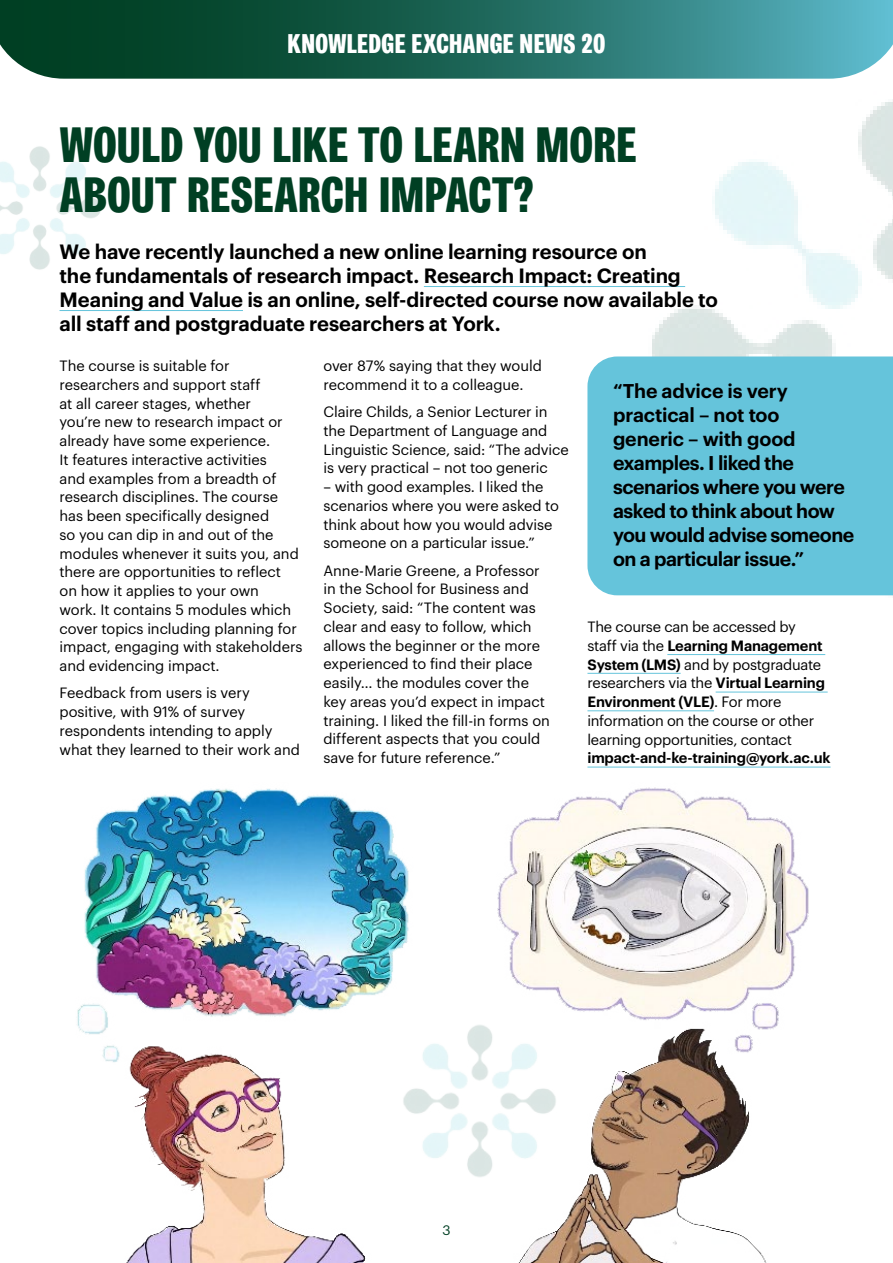
<style>
.page{position:relative;width:893px;height:1263px;background:#fff}
.page>*{position:absolute;margin:0;border:0;box-sizing:border-box;transform-origin:0 0}
.t1{font:600 condensed 49.5px/49.5px "York Grot";letter-spacing:-.015em;color:#003f23}
.t2{font:600 condensed 27px "York Grot";letter-spacing:-.01em;color:#fff}
.Intro{font:600 20.25px/24px "Graphik";letter-spacing:-.005em;color:#000}
.body{font:600 19.5px/24px "Graphik";letter-spacing:-.025em;color:#000}
.body-2{font:14.7px/18.8px "Graphik";letter-spacing:-.005em;color:#000}
.t3{font:13.5px "Graphik";color:#003f23}
.s1{font-weight:600}
</style>
<div class="page">
<svg style="left:0;top:0;width:893px;height:79px;background:#266e63"></svg>
<img style="left:0;top:146px;width:101px;height:124px">
<img style="left:644px;top:99px;width:249px;height:497px">
<img style="left:77px;top:787px;width:732px;height:476px">
<hr style="left:424px;top:286px;width:261px;height:1px;background:#65c4db">
<hr style="left:60px;top:310px;width:183px;height:1px;background:#65c4db">
<hr style="left:667px;top:654px;width:158px;height:1px;background:#65c4db">
<hr style="left:587px;top:673px;width:94px;height:1px;background:#65c4db">
<hr style="left:716px;top:692px;width:112px;height:1px;background:#65c4db">
<hr style="left:587px;top:710px;width:127px;height:1px;background:#65c4db">
<hr style="left:587px;top:767px;width:244px;height:1px;background:#65c4db">
<div style="left:587px;top:356px;width:306px;height:239px;background:#65c4db"></div>
<h2 class="t2" style="left:287px;top:28px;width:320px">KNOWLEDGE EXCHANGE NEWS 20</h2>
<h1 class="t1" style="left:60px;top:123px;width:579px">WOULD YOU LIKE TO LEARN MORE<br>ABOUT RESEARCH IMPACT?</h1>
<p class="Intro" style="left:60px;top:238px;width:660px">We have recently launched a new online learning resource on<br>the fundamentals of research impact. Research Impact: Creating Meaning and Value is an online, self-directed course now available to all staff and postgraduate researchers at York.</p>
<p class="body-2" style="left:60px;top:355px;width:244px">The course is suitable for researchers and support staff<br>at all career stages, whether<br>you’re new to research impact or already have some experience.<br>It features interactive activities<br>and examples from a breadth of research disciplines. The course has been specifically designed<br>so you can dip in and out of the modules whenever it suits you, and there are opportunities to reflect<br>on how it applies to your own<br>work. It contains 5 modules which cover topics including planning for impact, engaging with stakeholders and evidencing impact.</p>
<p class="body-2" style="left:60px;top:682px;width:242px">Feedback from users is very positive, with 91% of survey respondents intending to apply what they learned to their work and</p>
<p class="body-2" style="left:323px;top:355px;width:220px">over 87% saying that they would recommend it to a colleague.</p>
<p class="body-2" style="left:323px;top:401px;width:247px">Claire Childs, a Senior Lecturer in the Department of Language and Linguistic Science, said: “The advice is very practical – not too generic</p>
<p class="body-2" style="left:323px;top:476px;width:237px">– with good examples. I liked the scenarios where you were asked to think about how you would advise someone on a particular issue.”</p>
<p class="body-2" style="left:323px;top:560px;width:228px">Anne-Marie Greene, a Professor in the School for Business and<br>Society, said: “The content was clear and easy to follow, which allows the beginner or the more experienced to find their place easily… the modules cover the key areas you’d expect in impact training. I liked the fill-in forms on different aspects that you could save for future reference.”</p>
<p class="body" style="left:613px;top:377px;width:243px">“The advice is very practical – not too generic – with good examples. I liked the scenarios where you were asked to think about how you would advise someone on a particular issue.”</p>
<p class="body-2" style="left:587px;top:616px;width:245px">The course can be accessed by<br>staff via the <span class="s1">Learning Management System (LMS)</span> and by postgraduate researchers via the <span class="s1">Virtual Learning Environment (VLE)</span>. For more information on the course or other learning opportunities, contact <span class="s1">impact-and-ke-training@york.ac.uk</span></p>
<p class="t3" style="left:442px;top:1220px;width:10px">3</p>
</div>
